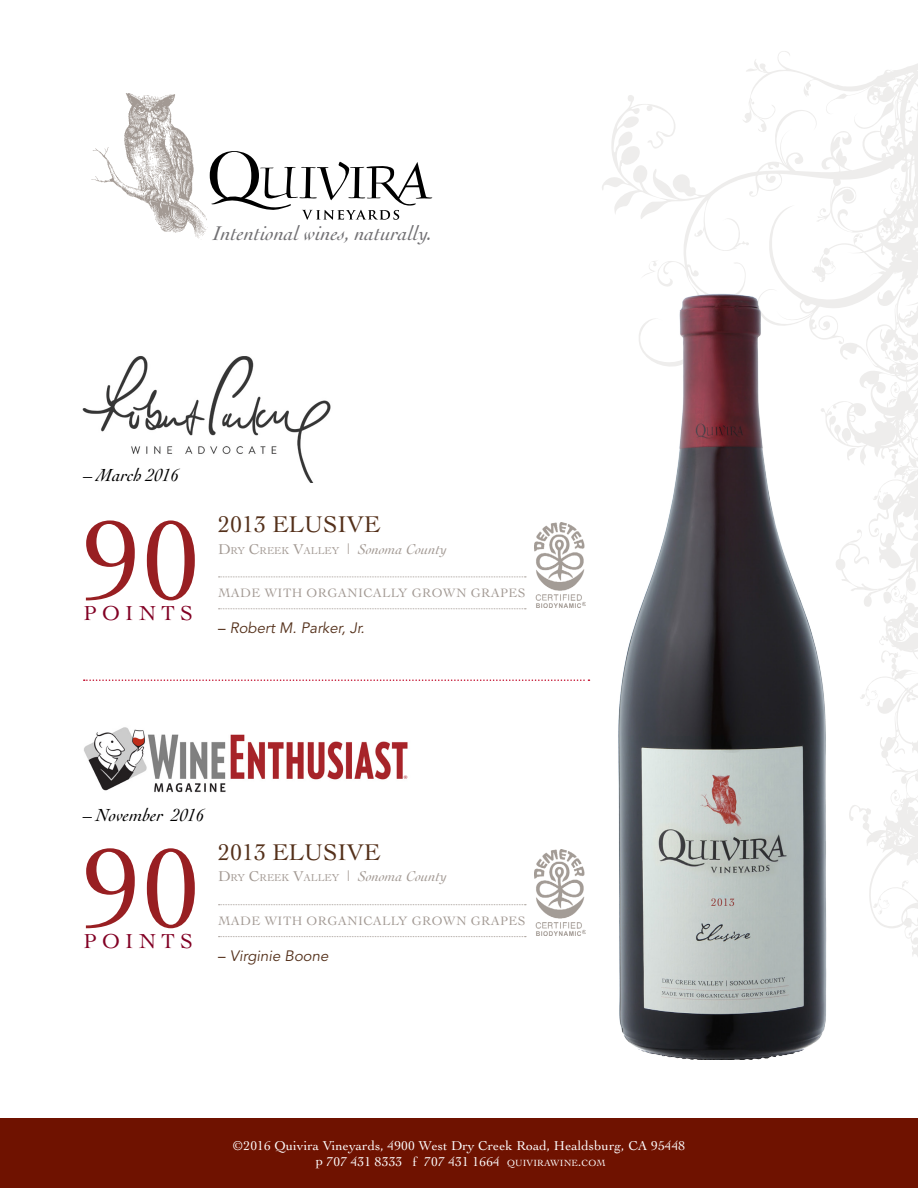
<style>
.page{position:relative;width:918px;height:1188px;background:#fff}
.page>*{position:absolute;margin:0;border:0;box-sizing:border-box;transform-origin:0 0}
.t1{font:117.3px "Cochin";color:#981f22}
.t2{font:24px "Cochin";color:#54301a}
.t3{font:21.3px "Cochin";letter-spacing:.245em;color:#820024}
.t4{font:italic 21px "Cochin";color:#717073}
.t5{font:italic 18.45px "Cochin";color:#000}
.t6{font:italic 15px "Cochin";color:#a39a94}
.t7{font:italic 15px "Avenir";color:#54301a}
.t8{font:13.5px/16.2px "Cochin";letter-spacing:.01em;color:#fff;text-align:center}
.t9{font:12.9px "Cochin";letter-spacing:.03em;color:#a39a94}
.s1{font-style:normal}
.s2{font-style:normal;font-size:10.5px}
.s3{font-size:9.45px}
.s4{font-style:inherit}
</style>
<div class="page">
<div style="left:0;top:1119px;width:918px;height:69px;background:#6f1200"></div>
<svg style="left:602px;top:51px;width:316px;height:906px"></svg>
<img style="left:83px;top:356px;width:248px;height:127px">
<svg style="left:218px;top:151px;width:214px;height:69px"></svg>
<img style="left:91px;top:93px;width:127px;height:146px">
<img style="left:616px;top:291px;width:210px;height:768px">
<svg style="left:84px;top:679px;width:505px;height:2px"></svg>
<img style="left:534px;top:522px;width:52px;height:86px">
<svg style="left:219px;top:577px;width:307px;height:1px"></svg>
<svg style="left:219px;top:608px;width:307px;height:1px"></svg>
<img style="left:534px;top:850px;width:52px;height:85px">
<svg style="left:219px;top:904px;width:307px;height:1px"></svg>
<svg style="left:219px;top:936px;width:307px;height:1px"></svg>
<img style="left:84px;top:727px;width:324px;height:65px">
<h3 class="t4" style="left:213px;top:222px;width:221px">Intentional wines, naturally.</h3>
<h3 class="t5" style="left:83px;top:464px;width:97px">– March 2016</h3>
<h1 class="t1" style="left:83px;top:493px;width:119px">90</h1>
<h3 class="t3" style="left:84px;top:601px;width:111px">POINTS</h3>
<h2 class="t2" style="left:218px;top:510px;width:163px">2013 ELUSIVE</h2>
<p class="t6" style="left:218px;top:540px;width:230px"><span class="s1">D</span><span class="s2">RY</span> <span class="s1">C</span><span class="s2">REEK</span> <span class="s1">V</span><span class="s2">ALLEY</span> <span class="s1">|</span> Sonoma County</p>
<p class="t9" style="left:218px;top:586px;width:309px">MADE WITH ORGANICALLY GROWN GRAPES</p>
<p class="t7" style="left:218px;top:619px;width:148px"><span class="s1">–</span> Robert M. Parker, Jr.</p>
<h3 class="t5" style="left:83px;top:805px;width:123px">– November 2016</h3>
<h1 class="t1" style="left:83px;top:821px;width:119px">90</h1>
<h3 class="t3" style="left:84px;top:929px;width:111px">POINTS</h3>
<h2 class="t2" style="left:218px;top:838px;width:163px">2013 ELUSIVE</h2>
<p class="t6" style="left:218px;top:868px;width:230px"><span class="s1">D</span><span class="s2">RY</span> <span class="s1">C</span><span class="s2">REEK</span> <span class="s1">V</span><span class="s2">ALLEY</span> <span class="s1">|</span> Sonoma County</p>
<p class="t9" style="left:218px;top:914px;width:309px">MADE WITH ORGANICALLY GROWN GRAPES</p>
<p class="t7" style="left:218px;top:947px;width:112px"><span class="s1">–</span> Virginie Boone</p>
<p class="t8" style="left:233px;top:1138px;width:454px">©2016 Quivira Vineyards, 4900 West Dry Creek Road, Healdsburg, CA 95448 p 707 431 8333 f 707 431 1664 <span class="s3">QUIVIRAWINE</span><span class="s4">.</span><span class="s3">COM</span></p>
</div>
